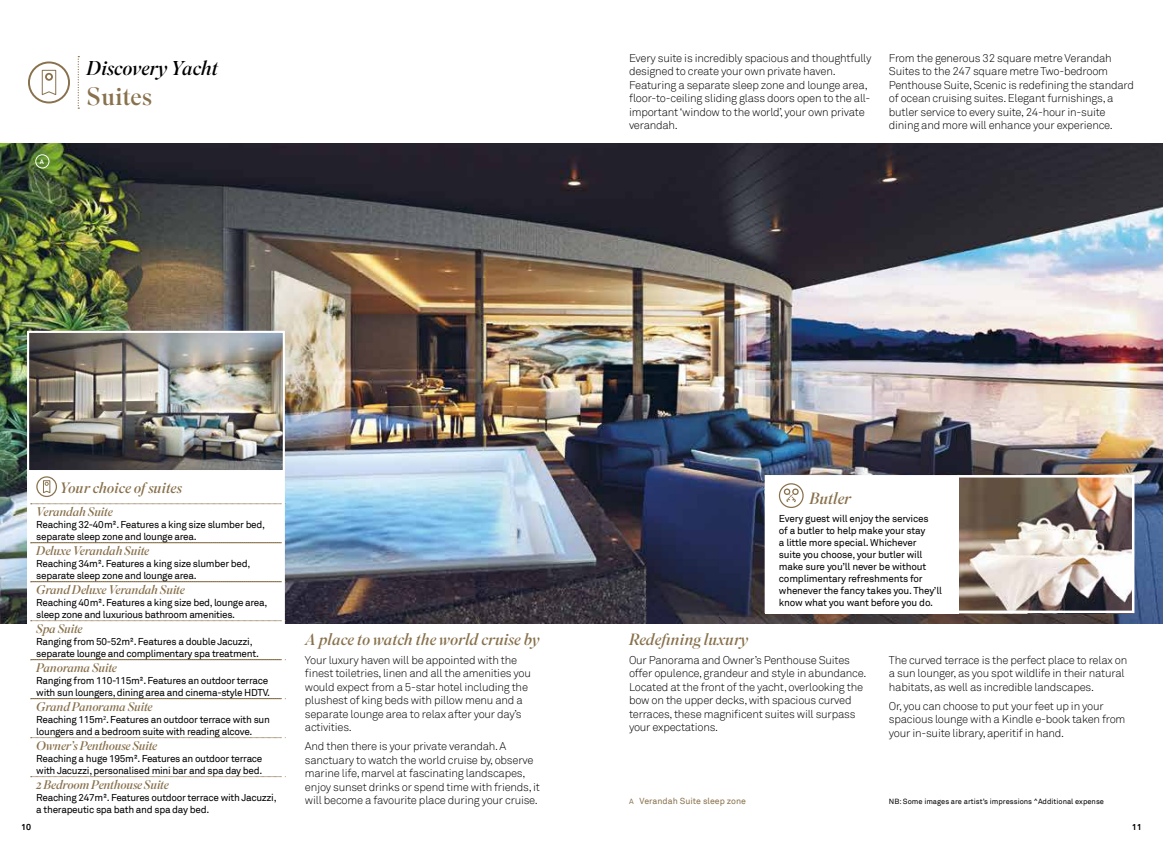
<style>
.page{position:relative;width:1163px;height:847px;background:#fff}
.page>*{position:absolute;margin:0;border:0;box-sizing:border-box;transform-origin:0 0}
.t1{font:25px "Superior Title";color:#88714c}
.t2{font:italic 20px "Superior Title";color:#000}
.t3{font:italic 16.25px "Superior Title";color:#88714c}
.t4{font:italic 15px "Superior Title";color:#88714c}
.t5{font:italic 12.5px "Superior Title";letter-spacing:-.02em;color:#88714c}
.t6{font:300 11.25px/13.5px "Akkurat";letter-spacing:-.02em;color:#000}
.t7{font:10px/12px "Akkurat";letter-spacing:-.03em;color:#000}
.t8{font:8.75px "Akkurat";color:#88714c}
.t9{font:700 8.75px "Akkurat";color:#000}
.t10{font:7.5px "Akkurat";color:#000}
.t11{font:700 6.38px "Akkurat";color:#fff}
.s1{font-size:7.5px}
</style>
<div class="page">
<img style="left:0;top:143px;width:1162px;height:481px">
<div style="left:35px;top:154px;width:14px;height:14px;border:1px solid #fff;border-radius:50%"></div>
<svg style="left:78px;top:56px;width:1px;height:53px"></svg>
<div style="left:28px;top:61px;width:42px;height:42px;border:2px solid #88714c;border-radius:50%"></div>
<svg style="left:41px;top:69px;width:16px;height:26px"></svg>
<img style="left:30px;top:334px;width:252px;height:135px">
<div style="left:27px;top:331px;width:258px;height:141px;border:2px solid #fff"></div>
<div style="left:29px;top:472px;width:254px;height:345px;background:#fff"></div>
<svg style="left:31px;top:542px;width:250px;height:1px"></svg>
<svg style="left:31px;top:581px;width:250px;height:1px"></svg>
<svg style="left:31px;top:503px;width:250px;height:1px"></svg>
<svg style="left:31px;top:620px;width:250px;height:1px"></svg>
<svg style="left:31px;top:737px;width:250px;height:1px"></svg>
<svg style="left:31px;top:776px;width:250px;height:1px"></svg>
<svg style="left:31px;top:659px;width:250px;height:1px"></svg>
<svg style="left:31px;top:698px;width:250px;height:1px"></svg>
<div style="left:36px;top:476px;width:21px;height:21px;border:1px solid #88714c;border-radius:50%"></div>
<svg style="left:43px;top:480px;width:8px;height:14px"></svg>
<svg style="left:763px;top:474px;width:372px;height:140px"></svg>
<p class="t11" style="left:40px;top:157px;width:6px">A</p>
<h2 class="t2" style="left:86px;top:56px;width:133px">Discovery Yacht</h2>
<h1 class="t1" style="left:86px;top:81px;width:67px">Suites</h1>
<p class="t6" style="left:629px;top:51px;width:244px">Every suite is incredibly spacious and thoughtfully designed to create your own private haven.<br>Featuring a separate sleep zone and lounge area, floor-to-ceiling sliding glass doors open to the all&shy;important ‘window to the world’, your own private verandah.</p>
<p class="t6" style="left:888px;top:51px;width:246px">From the generous 32 square metre Verandah Suites to the 247 square metre Two-bedroom Penthouse Suite, Scenic is redefining the standard of ocean cruising suites. Elegant furnishings, a butler service to every suite, 24-hour in-suite dining and more will enhance your experience.</p>
<h3 class="t4" style="left:60px;top:478px;width:124px">Your choice of suites</h3>
<p class="t5" style="left:36px;top:504px;width:78px">Verandah Suite</p>
<p class="t7" style="left:36px;top:519px;width:230px">Reaching 32-40m². Features a king size slumber bed, separate sleep zone and lounge area.</p>
<p class="t5" style="left:36px;top:543px;width:114px">Deluxe Verandah Suite</p>
<p class="t7" style="left:36px;top:558px;width:215px">Reaching 34m². Features a king size slumber bed, separate sleep zone and lounge area.</p>
<p class="t5" style="left:36px;top:582px;width:150px">Grand Deluxe Verandah Suite</p>
<p class="t7" style="left:36px;top:597px;width:233px">Reaching 40m². Features a king size bed, lounge area, sleep zone and luxurious bathroom amenities.</p>
<p class="t5" style="left:36px;top:621px;width:48px">Spa Suite</p>
<p class="t7" style="left:36px;top:636px;width:224px">Ranging from 50-52m². Features a double Jacuzzi, separate lounge and complimentary spa treatment.</p>
<p class="t5" style="left:36px;top:660px;width:82px">Panorama Suite</p>
<p class="t7" style="left:36px;top:675px;width:235px">Ranging from 110-115m². Features an outdoor terrace with sun loungers, dining area and cinema-style HDTV.</p>
<p class="t5" style="left:36px;top:699px;width:118px">Grand Panorama Suite</p>
<p class="t7" style="left:36px;top:714px;width:235px">Reaching 115m<sup>2</sup>. Features an outdoor terrace with sun loungers and a bedroom suite with reading alcove.</p>
<p class="t5" style="left:36px;top:738px;width:123px">Owner’s Penthouse Suite</p>
<p class="t7" style="left:36px;top:753px;width:228px">Reaching a huge 195m². Features an outdoor terrace with Jacuzzi, personalised mini bar and spa day bed.</p>
<p class="t5" style="left:36px;top:777px;width:134px">2 Bedroom Penthouse Suite</p>
<p class="t7" style="left:36px;top:791px;width:242px">Reaching 247m². Features outdoor terrace with Jacuzzi, a therapeutic spa bath and spa day bed.</p>
<h3 class="t3" style="left:305px;top:629px;width:236px">A place to watch the world cruise by</h3>
<p class="t6" style="left:305px;top:653px;width:228px">Your luxury haven will be appointed with the finest toiletries, linen and all the amenities you would expect from a 5-star hotel including the plushest of king beds with pillow menu and a separate lounge area to relax after your day’s activities.</p>
<p class="t6" style="left:305px;top:740px;width:236px">And then there is your private verandah. A sanctuary to watch the world cruise by, observe marine life, marvel at fascinating landscapes, enjoy sunset drinks or spend time with friends, it will become a favourite place during your cruise.</p>
<h3 class="t3" style="left:809px;top:489px;width:43px">Butler</h3>
<p class="t7" style="left:778px;top:513px;width:165px">Every guest will enjoy the services<br>of a butler to help make your stay<br>a little more special. Whichever<br>suite you choose, your butler will make sure you’ll never be without complimentary refreshments for whenever the fancy takes you. They’ll know what you want before you do.</p>
<h3 class="t3" style="left:629px;top:629px;width:121px">Redefining luxury</h3>
<p class="t6" style="left:629px;top:653px;width:239px">Our Panorama and Owner’s Penthouse Suites offer opulence, grandeur and style in abundance.<br>Located at the front of the yacht, overlooking the bow on the upper decks, with spacious curved terraces, these magnificent suites will surpass your expectations.</p>
<p class="t6" style="left:888px;top:653px;width:240px">The curved terrace is the perfect place to relax on a sun lounger, as you spot wildlife in their natural habitats, as well as incredible landscapes.</p>
<p class="t6" style="left:888px;top:699px;width:238px">Or, you can choose to put your feet up in your spacious lounge with a Kindle e-book taken from your in-suite library, aperitif in hand.</p>
<p class="t8" style="left:629px;top:796px;width:118px"><span class="s1">A</span> Verandah Suite sleep zone</p>
<p class="t10" style="left:888px;top:797px;width:216px">NB: Some images are artist’s impressions ^Additional expense</p>
<p class="t9" style="left:21px;top:821px;width:11px">10</p>
<p class="t9" style="left:1131px;top:821px;width:11px">11</p>
</div>
